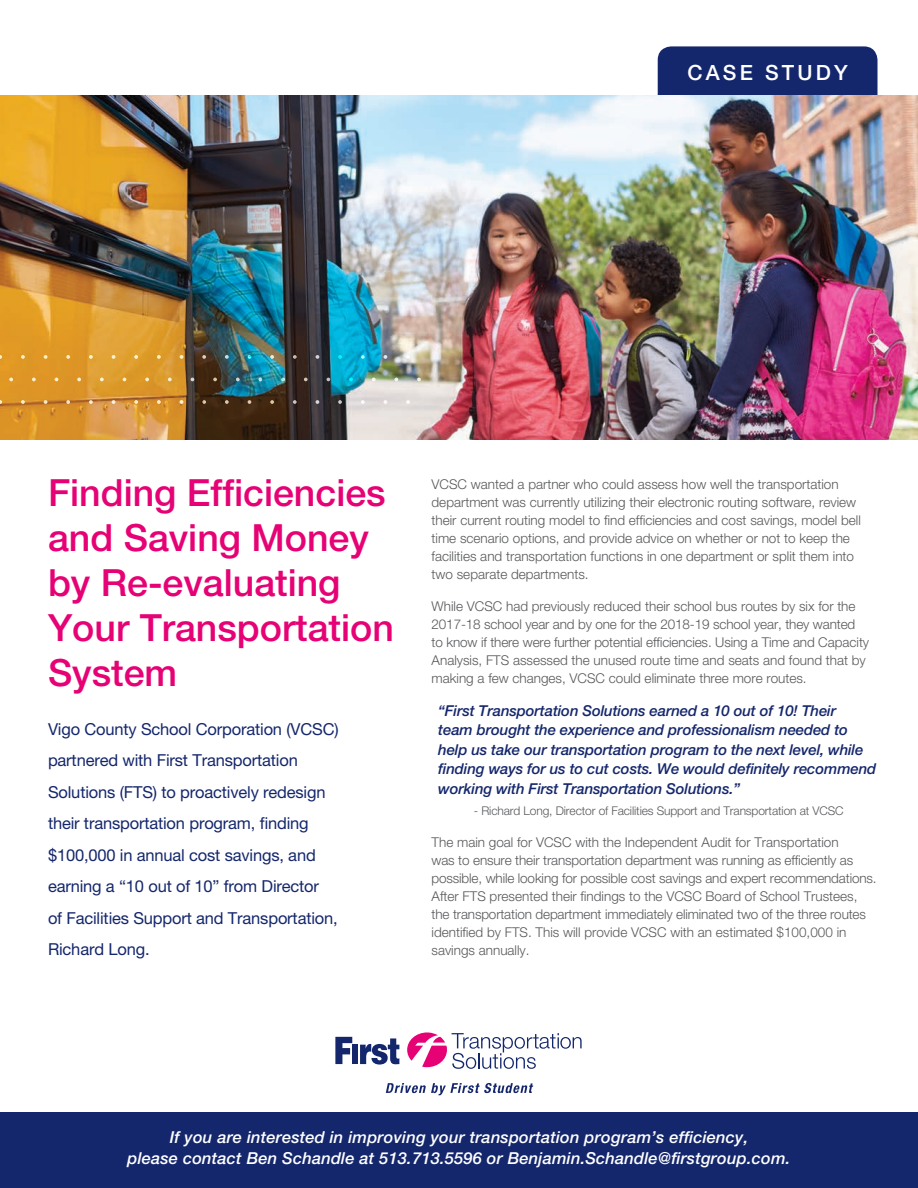
<style>
.page{position:relative;width:918px;height:1188px;background:#fff}
.page>*{position:absolute;margin:0;border:0;box-sizing:border-box;transform-origin:0 0}
.t1{font:500 37.5px/45px "Helvetica Neue";color:#e60275}
.t2{font:500 21px "Helvetica Neue";letter-spacing:.15em;color:#fff}
.t3{font:16.5px/31.5px "Helvetica Neue";letter-spacing:-.01em;color:#15276c}
.t4{font:italic 500 16.5px/21px "Helvetica Neue";letter-spacing:.01em;color:#fff;text-align:center}
.t5{font:italic 500 15px/19.5px "Helvetica Neue";letter-spacing:-.01em;color:#15276c}
.t6{font:300 13.5px/18px "Helvetica Neue";color:#57585a}
.t7{font:300 12px "Helvetica Neue";letter-spacing:-.01em;color:#57585a}
</style>
<div class="page">
<div style="left:658px;top:46px;width:220px;height:77px;background:#15276c;border-radius:14px"></div>
<svg style="left:335px;top:1037px;width:17px;height:27px"></svg>
<div style="left:352px;top:1045px;width:6px;height:19px;background:#15276c"></div>
<svg style="left:360px;top:1038px;width:39px;height:27px"></svg>
<svg style="left:407px;top:1032px;width:175px;height:37px"></svg>
<svg style="left:386px;top:1083px;width:147px;height:12px"></svg>
<div style="left:0;top:1112px;width:918px;height:76px;background:#15276c"></div>
<img style="left:0;top:96px;width:918px;height:344px">
<svg style="left:384px;top:355px;width:3px;height:4px"></svg>
<svg style="left:361px;top:355px;width:4px;height:4px"></svg>
<svg style="left:338px;top:355px;width:4px;height:4px"></svg>
<svg style="left:316px;top:355px;width:3px;height:4px"></svg>
<svg style="left:293px;top:355px;width:4px;height:4px"></svg>
<svg style="left:270px;top:355px;width:4px;height:4px"></svg>
<svg style="left:248px;top:355px;width:3px;height:4px"></svg>
<svg style="left:225px;top:355px;width:4px;height:4px"></svg>
<svg style="left:202px;top:355px;width:4px;height:4px"></svg>
<svg style="left:180px;top:355px;width:3px;height:4px"></svg>
<svg style="left:157px;top:355px;width:4px;height:4px"></svg>
<svg style="left:134px;top:355px;width:4px;height:4px"></svg>
<svg style="left:112px;top:355px;width:3px;height:4px"></svg>
<svg style="left:89px;top:355px;width:4px;height:4px"></svg>
<svg style="left:66px;top:355px;width:4px;height:4px"></svg>
<svg style="left:44px;top:355px;width:3px;height:4px"></svg>
<svg style="left:21px;top:355px;width:4px;height:4px"></svg>
<svg style="left:406px;top:355px;width:4px;height:4px"></svg>
<svg style="left:372px;top:378px;width:4px;height:3px"></svg>
<svg style="left:349px;top:378px;width:4px;height:3px"></svg>
<svg style="left:304px;top:378px;width:4px;height:3px"></svg>
<svg style="left:281px;top:378px;width:4px;height:3px"></svg>
<svg style="left:236px;top:378px;width:4px;height:3px"></svg>
<svg style="left:213px;top:378px;width:4px;height:3px"></svg>
<svg style="left:168px;top:378px;width:4px;height:3px"></svg>
<svg style="left:145px;top:378px;width:4px;height:3px"></svg>
<svg style="left:100px;top:378px;width:4px;height:3px"></svg>
<svg style="left:77px;top:378px;width:4px;height:3px"></svg>
<svg style="left:32px;top:378px;width:4px;height:3px"></svg>
<svg style="left:9px;top:378px;width:4px;height:3px"></svg>
<svg style="left:417px;top:377px;width:4px;height:4px"></svg>
<svg style="left:384px;top:400px;width:3px;height:4px"></svg>
<svg style="left:361px;top:400px;width:4px;height:4px"></svg>
<svg style="left:338px;top:400px;width:4px;height:4px"></svg>
<svg style="left:316px;top:400px;width:3px;height:4px"></svg>
<svg style="left:293px;top:400px;width:4px;height:4px"></svg>
<svg style="left:270px;top:400px;width:4px;height:4px"></svg>
<svg style="left:248px;top:400px;width:3px;height:4px"></svg>
<svg style="left:225px;top:400px;width:4px;height:4px"></svg>
<svg style="left:202px;top:400px;width:4px;height:4px"></svg>
<svg style="left:180px;top:400px;width:3px;height:4px"></svg>
<svg style="left:157px;top:400px;width:4px;height:4px"></svg>
<svg style="left:134px;top:400px;width:4px;height:4px"></svg>
<svg style="left:112px;top:400px;width:3px;height:4px"></svg>
<svg style="left:89px;top:400px;width:4px;height:4px"></svg>
<svg style="left:66px;top:400px;width:4px;height:4px"></svg>
<svg style="left:44px;top:400px;width:3px;height:4px"></svg>
<svg style="left:21px;top:400px;width:4px;height:4px"></svg>
<svg style="left:406px;top:400px;width:4px;height:4px"></svg>
<h2 class="t2" style="left:688px;top:60px;width:162px">CASE STUDY</h2>
<h1 class="t1" style="left:48px;top:470px;width:347px">Finding Efficiencies and Saving Money by Re-evaluating<br>Your Transportation<br>System</h1>
<p class="t3" style="left:48px;top:713px;width:292px">Vigo County School Corporation (VCSC) partnered with First Transportation Solutions (FTS) to proactively redesign their transportation program, finding $100,000 in annual cost savings, and earning a “10 out of 10” from Director<br>of Facilities Support and Transportation, Richard Long.</p>
<p class="t6" style="left:432px;top:475px;width:431px">VCSC wanted a partner who could assess how well the transportation department was currently utilizing their electronic routing software, review their current routing model to find efficiencies and cost savings, model bell time scenario options, and provide advice on whether or not to keep the facilities and transportation functions in one department or split them into two separate departments.</p>
<p class="t6" style="left:432px;top:597px;width:439px">While VCSC had previously reduced their school bus routes by six for the 2017-18 school year and by one for the 2018-19 school year, they wanted to know if there were further potential efficiencies. Using a Time and Capacity Analysis, FTS assessed the unused route time and seats and found that by making a few changes, VCSC could eliminate three more routes.</p>
<p class="t5" style="left:438px;top:700px;width:440px">“First Transportation Solutions earned a 10 out of 10! Their<br>team brought the experience and professionalism needed to help us take our transportation program to the next level, while finding ways for us to cut costs. We would definitely recommend working with First Transportation Solutions.”</p>
<p class="t7" style="left:474px;top:804px;width:371px">- Richard Long, Director of Facilities Support and Transportation at VCSC</p>
<p class="t6" style="left:432px;top:833px;width:447px">The main goal for VCSC with the Independent Audit for Transportation<br>was to ensure their transportation department was running as efficiently as possible, while looking for possible cost savings and expert recommendations.<br>After FTS presented their findings to the VCSC Board of School Trustees, the transportation department immediately eliminated two of the three routes identified by FTS. This will provide VCSC with an estimated $100,000 in savings annually.</p>
<p class="t4" style="left:127px;top:1126px;width:665px">If you are interested in improving your transportation program’s efficiency,<br>please contact Ben Schandle at 513.713.5596 or Benjamin.Schandle@firstgroup.com.</p>
</div>
